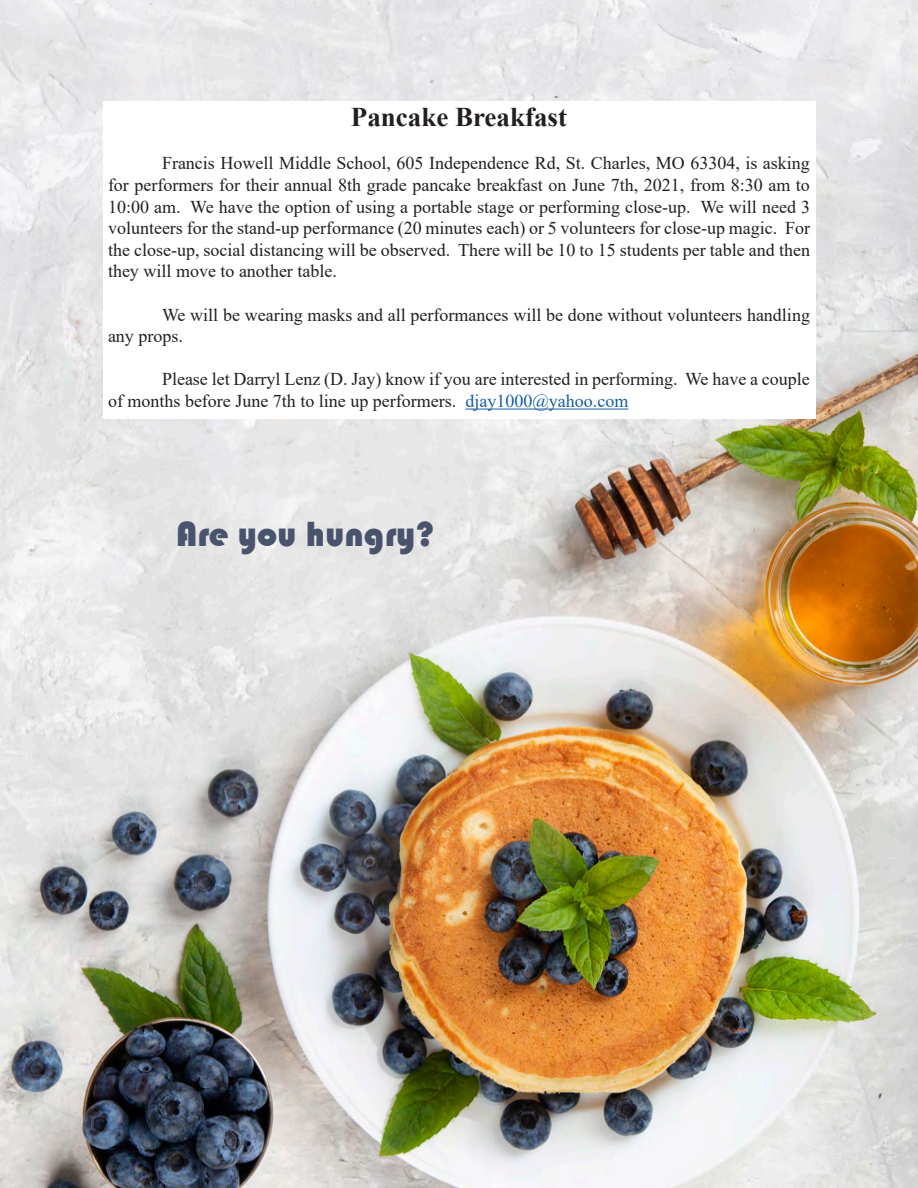
<style>
.page{position:relative;width:918px;height:1188px;background:#fff}
.page>*{position:absolute;margin:0;border:0;box-sizing:border-box;transform-origin:0 0}
.t1{font:36px "Bauhaus 93";color:#49536c}
.Article_Title{font:700 27px "Times New Roman";color:#231f20}
.t2{font:18px/21.6px "Times New Roman";color:#231f20}
.s1{color:#175d9e}
</style>
<div class="page">
<img style="left:0;top:0;width:918px;height:1188px">
<div style="left:103px;top:102px;width:712px;height:317px;background:#fff"></div>
<hr style="left:465px;top:409px;width:163px;height:1px;background:#175d9e">
<p class="Article_Title" style="left:351px;top:98px;width:218px">Pancake Breakfast</p>
<p class="t2" style="left:108px;top:152px;width:704px;text-align:justify;text-indent:54px">Francis Howell Middle School, 605 Independence Rd, St. Charles, MO 63304, is asking for performers for their annual 8th grade pancake breakfast on June 7th, 2021, from 8:30 am to 10:00 am. We have the option of using a portable stage or performing close-up. We will need 3 volunteers for the stand-up performance (20 minutes each) or 5 volunteers for close-up magic. For the close-up, social distancing will be observed. There will be 10 to 15 students per table and then they will move to another table.</p>
<p class="t2" style="left:108px;top:303px;width:703px;text-indent:54px">We will be wearing masks and all performances will be done without volunteers handling any props.</p>
<p class="t2" style="left:108px;top:368px;width:703px;text-indent:54px">Please let Darryl Lenz (D. Jay) know if you are interested in performing. We have a couple of months before June 7th to line up performers. <span class="s1">djay1000@yahoo.com</span></p>
<p class="t1" style="left:176px;top:514px;width:260px">Are you hungry?</p>
</div>
